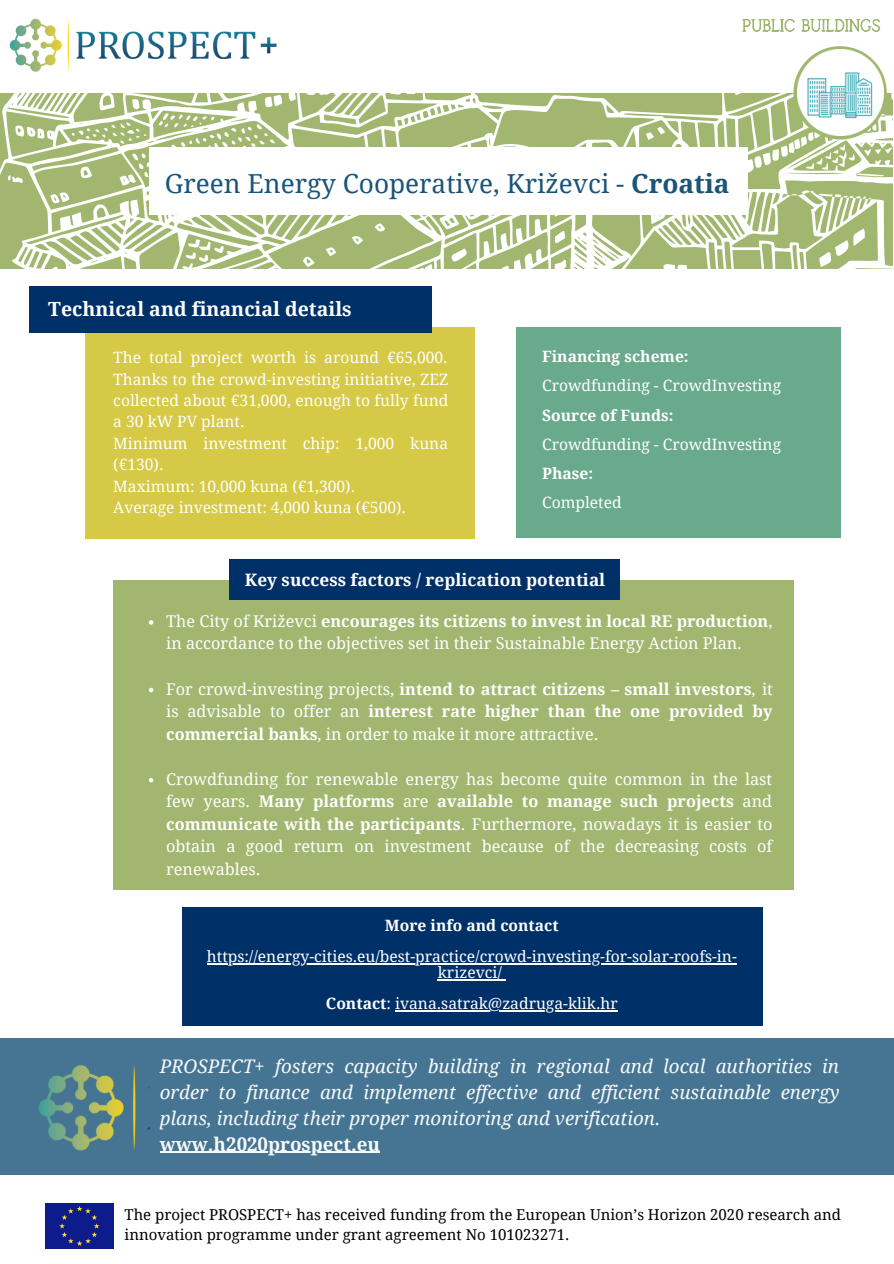
<style>
.page{position:relative;width:894px;height:1264px;background:#fff}
.page>*{position:absolute;margin:0;border:0;box-sizing:border-box;transform-origin:0 0}
.t1{font:26.25px "Droid Serif";color:#1a5479}
.t2{font:700 19.5px "Droid Serif";color:#fff}
.t3{font:italic 18.75px/26px "Droid Serif";color:#fff;text-align:justify}
.t4{font:700 18.75px "Droid Serif";color:#fff}
.t5{font:700 17.1px "Droid Serif";color:#fff}
.t6{font:16.2px/22.5px "Droid Serif";color:#fff}
.t7{font:700 16.2px/22.5px "Droid Serif";color:#fff;text-align:justify}
.t8{font:15.6px/21.5px "Droid Serif";color:#fff;text-align:justify}
.t9{font:700 15.6px "Droid Serif";color:#fff}
.t10{font:15px/20.2px "Droid Serif";color:#000}
.s1{font-weight:700}
.s2{font-weight:400}
</style>
<div class="page">
<img style="left:9px;top:18px;width:268px;height:54px">
<svg style="left:0;top:93px;width:893px;height:194px;fill:#a1b770"></svg>
<svg style="left:793px;top:46px;width:93px;height:93px"></svg>
<img style="left:796px;top:50px;width:86px;height:86px">
<svg style="left:742px;top:18px;width:138px;height:14px"></svg>
<div style="left:85px;top:327px;width:390px;height:212px;background:#d5c946"></div>
<div style="left:149px;top:147px;width:598px;height:68px;background:#fff"></div>
<div style="left:30px;top:286px;width:402px;height:47px;background:#003068"></div>
<div style="left:516px;top:327px;width:324px;height:211px;background:#69a98c"></div>
<div style="left:113px;top:579px;width:680px;height:310px;background:#a1b770"></div>
<svg style="left:149px;top:620px;width:4px;height:4px"></svg>
<svg style="left:149px;top:687px;width:4px;height:5px"></svg>
<svg style="left:149px;top:778px;width:4px;height:4px"></svg>
<div style="left:228px;top:559px;width:391px;height:41px;background:#003068"></div>
<div style="left:45px;top:1202px;width:69px;height:46px;background:#0e1b8d"></div>
<svg style="left:59px;top:1206px;width:40px;height:39px"></svg>
<div style="left:0;top:1038px;width:893px;height:136px;background:#457592"></div>
<img style="left:38px;top:1065px;width:111px;height:86px">
<hr style="left:160px;top:1151px;width:53px;height:1px;background:#fff">
<hr style="left:213px;top:1151px;width:167px;height:1px;background:#fff">
<div style="left:182px;top:907px;width:580px;height:118px;background:#003068"></div>
<hr style="left:207px;top:963px;width:529px;height:1px;background:#fff">
<hr style="left:437px;top:979px;width:64px;height:1px;background:#fff">
<hr style="left:395px;top:1010px;width:222px;height:1px;background:#fff">
<p class="t1" style="left:165px;top:169px;width:566px">Green Energy Cooperative, Križevci - <span class="s1">Croatia</span></p>
<p class="t2" style="left:48px;top:297px;width:305px">Technical and financial details</p>
<p class="t8" style="left:113px;top:347px;width:336px">The total project worth is around €65,000.<br>Thanks to the crowd-investing initiative, ZEZ collected about €31,000, enough to fully fund a 30 kW PV plant.</p>
<p class="t8" style="left:113px;top:432px;width:336px">Minimum investment chip: 1,000 kuna (€130).</p>
<p class="t8" style="left:113px;top:475px;width:243px">Maximum: 10,000 kuna (€1,300).</p>
<p class="t8" style="left:113px;top:497px;width:294px">Average investment: 4,000 kuna (€500).</p>
<p class="t9" style="left:542px;top:347px;width:148px">Financing scheme:</p>
<p class="t8" style="left:542px;top:375px;width:240px">Crowdfunding - CrowdInvesting</p>
<p class="t9" style="left:542px;top:406px;width:133px">Source of Funds:</p>
<p class="t8" style="left:542px;top:434px;width:240px">Crowdfunding - CrowdInvesting</p>
<p class="t9" style="left:542px;top:464px;width:52px">Phase:</p>
<p class="t8" style="left:542px;top:492px;width:81px">Completed</p>
<p class="t5" style="left:245px;top:570px;width:362px">Key success factors / replication potential</p>
<p class="t6" style="left:166px;top:610px;width:607px">The City of Križevci <span class="s1">encourages its citizens to invest in local RE production</span>, in accordance to the objectives set in their Sustainable Energy Action Plan.</p>
<p class="t7" style="left:166px;top:677px;width:608px"><span class="s2">For crowd-investing projects,</span> intend to attract citizens – small investors<span class="s2">, it is advisable to offer an</span> interest rate higher than the one provided by commercial banks<span class="s2">, in order to make it more attractive.</span></p>
<p class="t6" style="left:166px;top:767px;width:607px;text-align:justify">Crowdfunding for renewable energy has become quite common in the last few years. <span class="s1">Many platforms</span> are <span class="s1">available to manage such projects</span> and <span class="s1">communicate with the participants</span>. Furthermore, nowadays it is easier to obtain a good return on investment because of the decreasing costs of renewables.</p>
<p class="t9" style="left:385px;top:916px;width:175px">More info and contact</p>
<p class="t8" style="left:207px;top:948px;width:531px;line-height:15.8px;text-align:center">https://energy-cities.eu/best-practice/crowd-investing-for-solar-roofs-in&shy;krizevci/</p>
<p class="t8" style="left:326px;top:993px;width:293px"><span class="s1">Contact</span>: ivana.satrak@zadruga-klik.hr</p>
<p class="t3" style="left:160px;top:1053px;width:681px">PROSPECT+ fosters capacity building in regional and local authorities in order to finance and implement effective and efficient sustainable energy plans, including their proper monitoring and verification.</p>
<p class="t4" style="left:160px;top:1133px;width:222px">www.h2020prospect.eu</p>
<p class="t10" style="left:125px;top:1204px;width:717px">The project PROSPECT+ has received funding from the European Union’s Horizon 2020 research and innovation programme under grant agreement No 101023271.</p>
</div>
